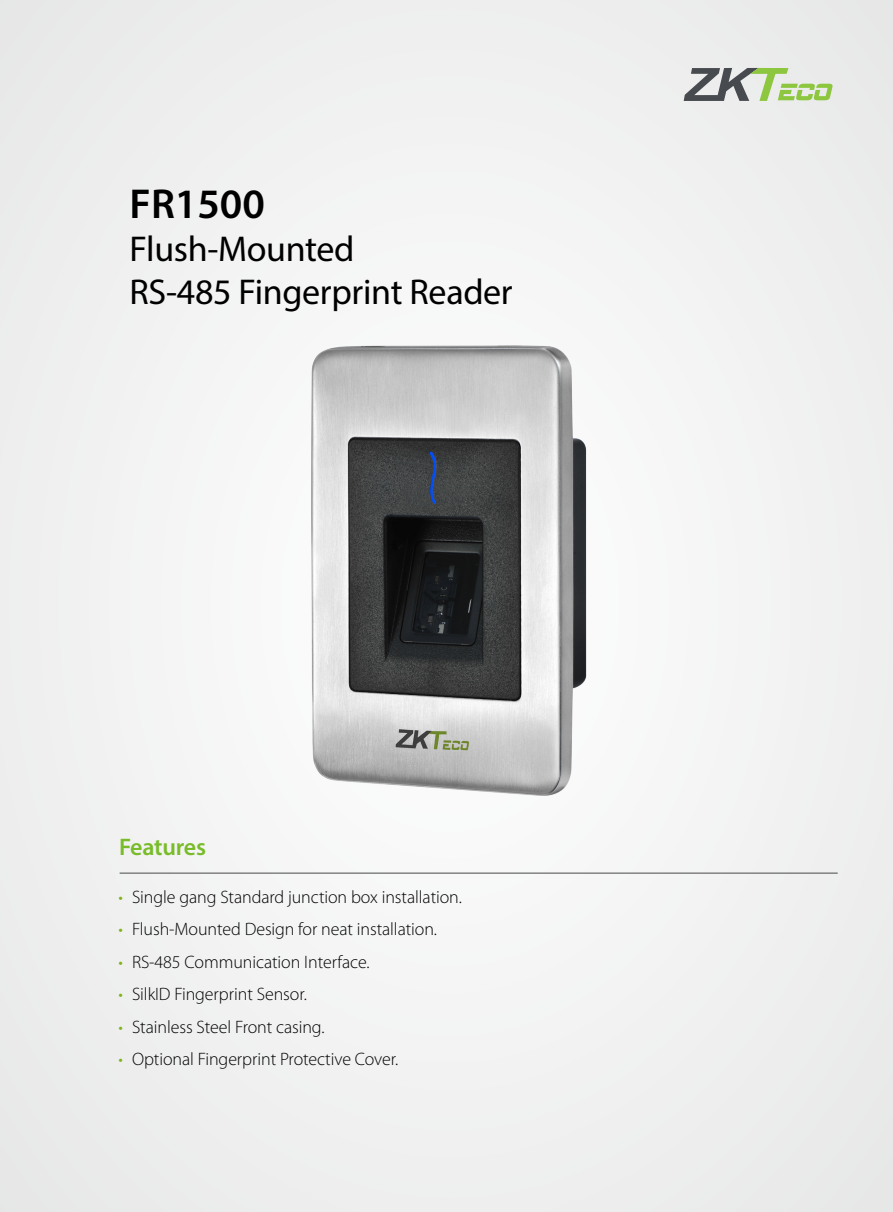
<style>
.page{position:relative;width:893px;height:1212px;background:#f1f1f1}
.page>*{position:absolute;margin:0;border:0;box-sizing:border-box;transform-origin:0 0}
.t1{font:600 42px "Myriad Pro";color:#000}
.t2{font:36px/43.2px "Myriad Pro";letter-spacing:-.01em;color:#000}
.t3{font:600 24px "Myriad Pro";letter-spacing:-.01em;color:#79bc29}
.t4{font:300 18px "Myriad Pro";letter-spacing:-.005em;color:#000}
.s1{color:#82b21a}
</style>
<div class="page">
<svg style="left:684px;top:68px;width:148px;height:33px"></svg>
<img style="left:311px;top:345px;width:276px;height:451px">
<hr style="left:120px;top:873px;width:718px;height:1px;background:#484848">
<h1 class="t1" style="left:130px;top:177px;width:137px">FR1500</h1>
<h2 class="t2" style="left:130px;top:227px;width:385px">Flush-Mounted<br>RS-485 Fingerprint Reader</h2>
<h3 class="t3" style="left:119px;top:831px;width:89px">Features</h3>
<p class="t4" style="left:119px;top:886px;width:345px"><span class="s1">•</span> Single gang Standard junction box installation.</p>
<p class="t4" style="left:119px;top:918px;width:320px"><span class="s1">•</span> Flush-Mounted Design for neat installation.</p>
<p class="t4" style="left:119px;top:951px;width:253px"><span class="s1">•</span> RS-485 Communication Interface.</p>
<p class="t4" style="left:119px;top:983px;width:190px"><span class="s1">•</span> SilkID Fingerprint Sensor.</p>
<p class="t4" style="left:119px;top:1016px;width:208px"><span class="s1">•</span> Stainless Steel Front casing.</p>
<p class="t4" style="left:119px;top:1048px;width:281px"><span class="s1">•</span> Optional Fingerprint Protective Cover.</p>
</div>
